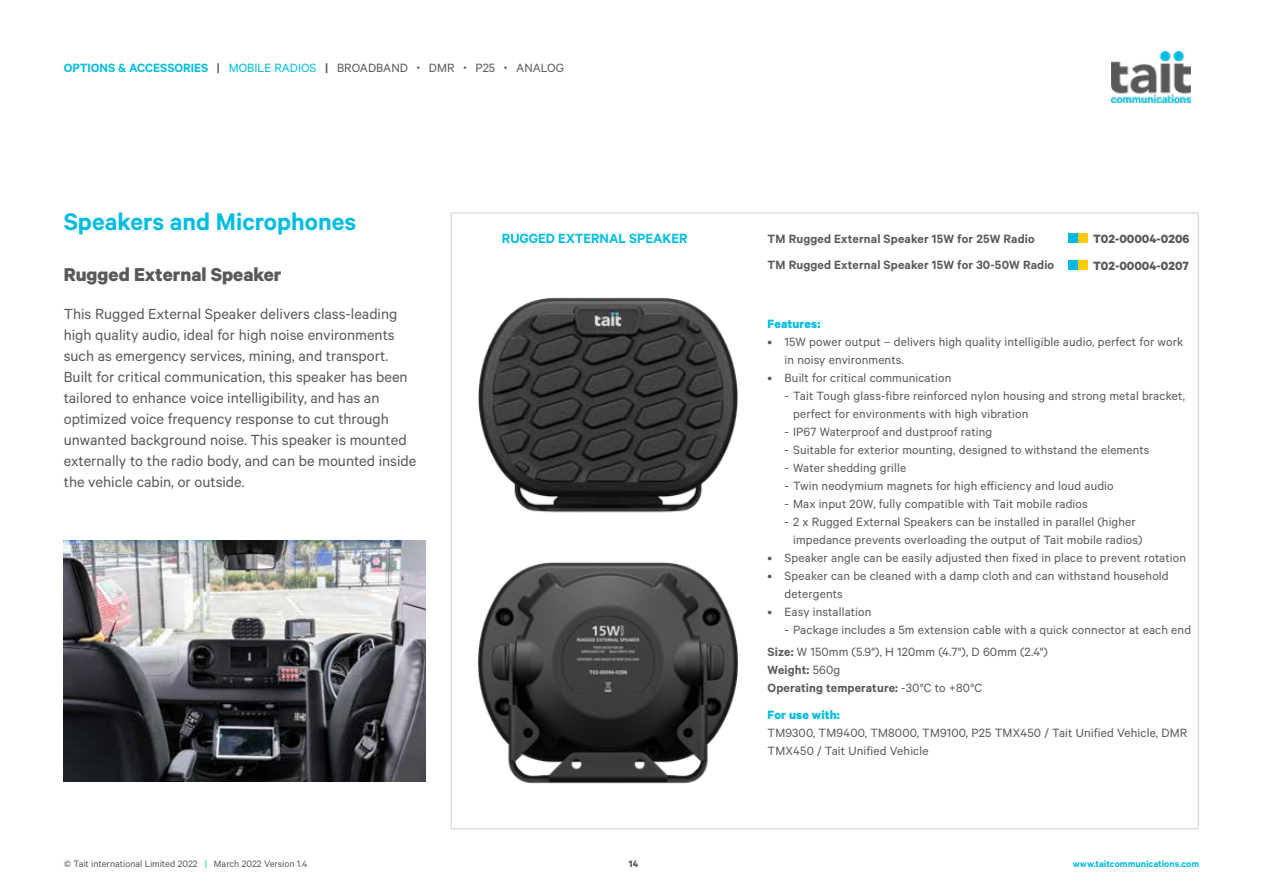
<style>
.page{position:relative;width:1263px;height:893px;background:#fff}
.page>*{position:absolute;margin:0;border:0;box-sizing:border-box;transform-origin:0 0}
.t1{font:600 27px "Calibre";color:#00bcdf}
.t2{font:700 21px "Calibre";color:#58595b}
.t3{font:16.5px/21px "Calibre";color:#58595b}
.t4{font:600 15px "Calibre";color:#00bcdf}
.t5{font:13.5px/18px "Calibre";letter-spacing:.01em;color:#58595b}
.t6{font:600 13.5px/18px "Calibre";letter-spacing:.01em;color:#58595b}
.t7{font:700 13.5px "Calibre";color:#58595b}
.t8{font:700 13.5px "Calibre";letter-spacing:.01em;color:#00bcdf}
.t9{font:10.5px "Calibre";color:#58595b}
.t10{font:600 10.5px "Calibre";color:#00bcdf}
.t11{font:700 10.5px "Calibre";color:#58595b}
.s1{font-weight:600;color:#00bcdf}
.s2{font-weight:600}
.s3{color:#00bcdf}
.s4{font-weight:400}
</style>
<div class="page">
<img style="left:1112px;top:51px;width:79px;height:52px">
<hr style="left:1198px;top:311px;width:1px;height:517px;background:#cdcdce">
<hr style="left:451px;top:828px;width:283px;height:1px;background:#cdcdce">
<hr style="left:734px;top:828px;width:33px;height:1px;background:#cdcdce">
<hr style="left:767px;top:828px;width:301px;height:1px;background:#cdcdce">
<hr style="left:1068px;top:828px;width:130px;height:1px;background:#cdcdce">
<hr style="left:451px;top:213px;width:283px;height:1px;background:#cdcdce">
<hr style="left:451px;top:213px;width:1px;height:38px;background:#cdcdce">
<hr style="left:734px;top:213px;width:33px;height:1px;background:#cdcdce">
<hr style="left:767px;top:213px;width:301px;height:1px;background:#cdcdce">
<hr style="left:1068px;top:213px;width:130px;height:1px;background:#cdcdce">
<hr style="left:1198px;top:213px;width:1px;height:38px;background:#cdcdce">
<hr style="left:451px;top:251px;width:1px;height:39px;background:#cdcdce">
<hr style="left:1198px;top:251px;width:1px;height:39px;background:#cdcdce">
<svg style="left:451px;top:290px;width:1px;height:21px"></svg>
<svg style="left:1198px;top:290px;width:1px;height:21px"></svg>
<hr style="left:451px;top:311px;width:1px;height:517px;background:#cdcdce">
<div style="left:1078px;top:233px;width:10px;height:10px;background:#ffcb05"></div>
<div style="left:1068px;top:233px;width:10px;height:10px;background:#00b8e4"></div>
<div style="left:1078px;top:260px;width:10px;height:10px;background:#ffcb05"></div>
<div style="left:1068px;top:260px;width:10px;height:10px;background:#00b8e4"></div>
<img style="left:478px;top:297px;width:260px;height:214px">
<img style="left:478px;top:511px;width:261px;height:273px">
<img style="left:64px;top:540px;width:361px;height:241px">
<p class="t5" style="left:64px;top:59px;width:502px"><span class="s1">OPTIONS &amp; ACCESSORIES</span> <span class="s2">|</span> <span class="s3">MOBILE RADIOS</span> <span class="s2">|</span> BROADBAND <sup>•</sup> DMR <sup>•</sup> P25 <sup>•</sup> ANALOG</p>
<h1 class="t1" style="left:64px;top:206px;width:294px">Speakers and Microphones</h1>
<h2 class="t2" style="left:64px;top:262px;width:219px">Rugged External Speaker</h2>
<p class="t3" style="left:64px;top:303px;width:354px">This Rugged External Speaker delivers class-leading high quality audio, ideal for high noise environments such as emergency services, mining, and transport.<br>Built for critical communication, this speaker has been tailored to enhance voice intelligibility, and has an optimized voice frequency response to cut through unwanted background noise. This speaker is mounted externally to the radio body, and can be mounted inside the vehicle cabin, or outside.</p>
<p class="t4" style="left:502px;top:229px;width:187px">RUGGED EXTERNAL SPEAKER</p>
<p class="t6" style="left:767px;top:229px;width:269px">TM Rugged External Speaker 15W for 25W Radio</p>
<p class="t7" style="left:1093px;top:230px;width:98px">T02-00004-0206</p>
<p class="t6" style="left:767px;top:255px;width:288px">TM Rugged External Speaker 15W for 30-50W Radio</p>
<p class="t7" style="left:1093px;top:257px;width:97px">T02-00004-0207</p>
<p class="t8" style="left:767px;top:316px;width:54px">Features:</p>
<p class="t5" style="left:784px;top:332px;width:400px;text-indent:-17px">• 15W power output – delivers high quality intelligible audio, perfect for work in noisy environments.</p>
<p class="t5" style="left:767px;top:368px;width:185px">• Built for critical communication</p>
<p class="t5" style="left:793px;top:386px;width:393px;text-indent:-9px">- Tait Tough glass-fibre reinforced nylon housing and strong metal bracket, perfect for environments with high vibration</p>
<p class="t5" style="left:784px;top:422px;width:209px">- IP67 Waterproof and dustproof rating</p>
<p class="t5" style="left:784px;top:440px;width:366px">- Suitable for exterior mounting, designed to withstand the elements</p>
<p class="t5" style="left:784px;top:458px;width:123px">- Water shedding grille</p>
<p class="t5" style="left:784px;top:476px;width:331px">- Twin neodymium magnets for high efficiency and loud audio</p>
<p class="t5" style="left:784px;top:494px;width:305px">- Max input 20W, fully compatible with Tait mobile radios</p>
<p class="t5" style="left:793px;top:512px;width:351px;text-indent:-9px">- 2 x Rugged External Speakers can be installed in parallel (higher impedance prevents overloading the output of Tait mobile radios)</p>
<p class="t5" style="left:767px;top:548px;width:420px">• Speaker angle can be easily adjusted then fixed in place to prevent rotation</p>
<p class="t5" style="left:784px;top:566px;width:386px;text-indent:-17px">• Speaker can be cleaned with a damp cloth and can withstand household detergents</p>
<p class="t5" style="left:767px;top:602px;width:105px">• Easy installation</p>
<p class="t5" style="left:767px;top:618px;width:425px;line-height:22.2px;text-indent:17px">- Package includes a 5m extension cable with a quick connector at each end<br><span class="s2">Size:</span> W 150mm (5.9"), H 120mm (4.7"), D 60mm (2.4")</p>
<p class="t6" style="left:767px;top:661px;width:216px">Weight: <span class="s4">560g<br></span>Operating temperature: <span class="s4">-30°C to +80°C</span></p>
<p class="t8" style="left:767px;top:706px;width:74px">For use with:</p>
<p class="t5" style="left:767px;top:723px;width:421px">TM9300, TM9400, TM8000, TM9100, P25 TMX450 / Tait Unified Vehicle, DMR<br>TMX450 / Tait Unified Vehicle</p>
<p class="t9" style="left:64px;top:857px;width:245px">© Tait international Limited 2022 <span class="s3">|</span> March 2022 Version 1.4</p>
<p class="t11" style="left:629px;top:857px;width:11px">14</p>
<p class="t10" style="left:1073px;top:857px;width:128px">www.taitcommunications.com</p>
</div>
